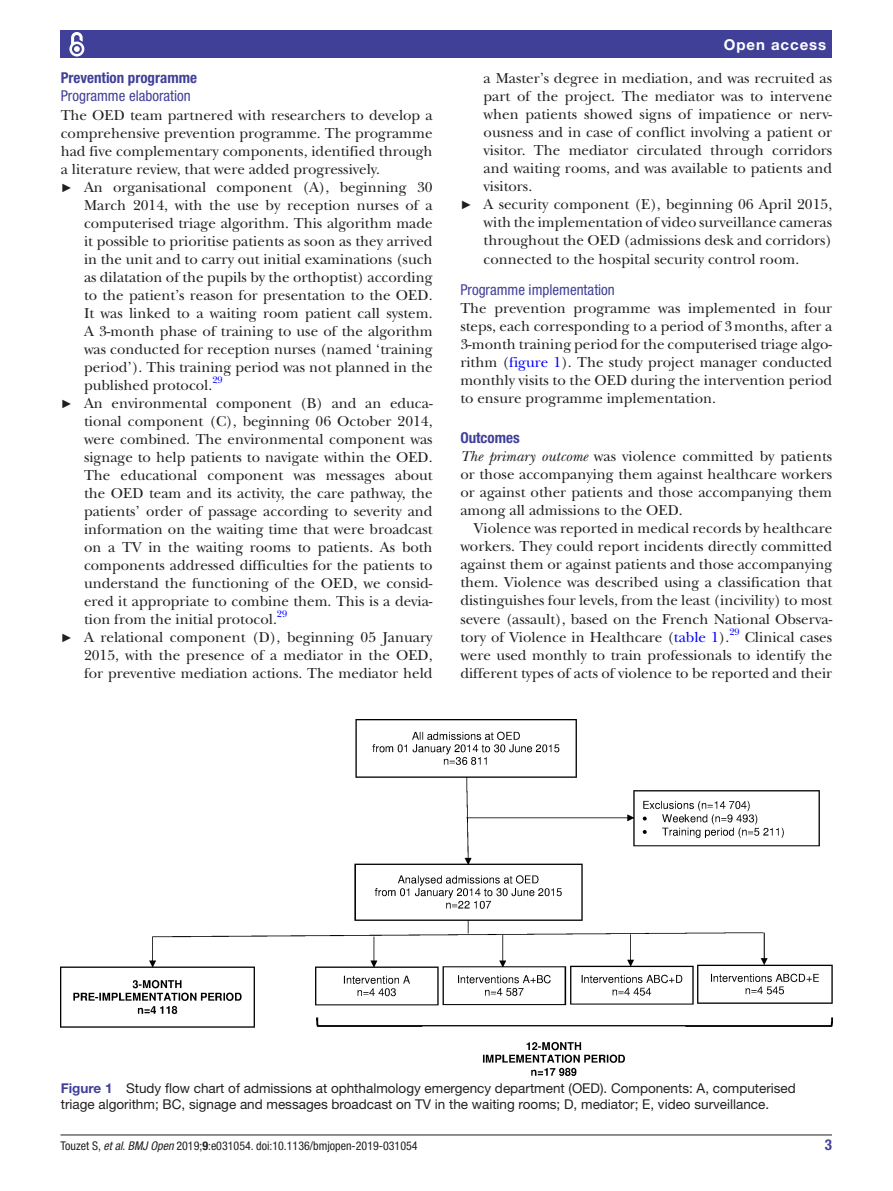
<style>
.page{position:relative;width:893px;height:1191px;background:#fff}
.page>*{position:absolute;margin:0;border:0;box-sizing:border-box;transform-origin:0 0}
.t1{font:15px/18px "New Baskerville";color:#231f20;text-align:justify}
.t2{font:condensed 15px "Helvetica Neue LT Std";color:#414099}
.t3{font:700 condensed 15px "Helvetica Neue LT Std";color:#414099}
.t4{font:700 15px "Helvetica Neue LT Std";letter-spacing:.065em;color:#fff}
.t5{font:13.5px/16.2px "Helvetica Neue LT Std";color:#231f20}
.t6{font:condensed 12px "Helvetica Neue LT Std";color:#231f20}
.t7{font:9.9px "New Baskerville";color:#00f}
.s1{font-family:"Arial";font-size:12px}
.s2{color:#00f}
.s3{font-style:italic}
.s4{font-weight:700;color:#414099}
.s5{font-weight:700}
</style>
<div class="page">
<hr style="left:61px;top:1134px;width:771px;height:1px;background:#231f20">
<div style="left:61px;top:31px;width:771px;height:27px;background:#414099"></div>
<svg style="left:69px;top:32px;width:16px;height:25px"></svg>
<img style="left:61px;top:719px;width:771px;height:356px">
<p class="t3" style="left:61px;top:69px;width:138px">Prevention programme</p>
<p class="t2" style="left:61px;top:87px;width:132px">Programme elaboration</p>
<p class="t1" style="left:61px;top:106px;width:373px">The OED team partnered with researchers to develop a</p>
<p class="t1" style="left:61px;top:124px;width:373px">comprehensive prevention programme. The programme</p>
<p class="t1" style="left:61px;top:142px;width:373px">had five complementary components, identified through</p>
<p class="t1" style="left:61px;top:160px;width:321px">a literature review, that were added progressively.</p>
<p class="t1" style="left:61px;top:178px;width:373px"><span class="s1">►</span> An organisational component (A), beginning 30</p>
<p class="t1" style="left:84px;top:196px;width:350px">March 2014, with the use by reception nurses of a</p>
<p class="t1" style="left:84px;top:214px;width:350px">computerised triage algorithm. This algorithm made</p>
<p class="t1" style="left:84px;top:232px;width:350px">it possible to prioritise patients as soon as they arrived</p>
<p class="t1" style="left:84px;top:250px;width:350px">in the unit and to carry out initial examinations (such</p>
<p class="t1" style="left:84px;top:268px;width:350px">as dilatation of the pupils by the orthoptist) according</p>
<p class="t1" style="left:84px;top:286px;width:350px">to the patient’s reason for presentation to the OED.</p>
<p class="t1" style="left:84px;top:304px;width:350px">It was linked to a waiting room patient call system.</p>
<p class="t1" style="left:84px;top:322px;width:350px">A 3-month phase of training to use of the algorithm</p>
<p class="t1" style="left:84px;top:340px;width:350px">was conducted for reception nurses (named ‘training</p>
<p class="t1" style="left:84px;top:358px;width:350px">period’). This training period was not planned in the</p>
<p class="t1" style="left:84px;top:376px;width:130px">published protocol.</p>
<p class="t7" style="left:212px;top:374px;width:12px">29</p>
<p class="t1" style="left:84px;top:394px;width:350px;text-indent:-23px"><span class="s1">►</span> An environmental component (B) and an educa&shy;tional component (C), beginning 06 October 2014, were combined. The environmental component was signage to help patients to navigate within the OED.<br>The educational component was messages about the OED team and its activity, the care pathway, the patients’ order of passage according to severity and information on the waiting time that were broadcast on a TV in the waiting rooms to patients. As both components addressed difficulties for the patients to understand the functioning of the OED, we consid&shy;ered it appropriate to combine them. This is a devia&shy;tion from the initial protocol.</p>
<p class="t7" style="left:277px;top:608px;width:12px">29</p>
<p class="t1" style="left:84px;top:628px;width:350px;text-indent:-23px"><span class="s1">►</span> A relational component (D), beginning 05 January 2015, with the presence of a mediator in the OED, for preventive mediation actions. The mediator held</p>
<p class="t4" style="left:724px;top:35px;width:104px">Open access</p>
<p class="t1" style="left:484px;top:69px;width:350px">a Master’s degree in mediation, and was recruited as</p>
<p class="t1" style="left:484px;top:87px;width:350px">part of the project. The mediator was to intervene</p>
<p class="t1" style="left:484px;top:105px;width:350px">when patients showed signs of impatience or nerv-</p>
<p class="t1" style="left:484px;top:123px;width:350px">ousness and in case of conflict involving a patient or</p>
<p class="t1" style="left:484px;top:141px;width:350px">visitor. The mediator circulated through corridors</p>
<p class="t1" style="left:484px;top:159px;width:350px">and waiting rooms, and was available to patients and</p>
<p class="t1" style="left:484px;top:177px;width:50px">visitors.</p>
<p class="t1" style="left:460px;top:196px;width:373px"><span class="s1">►</span> A security component (E), beginning 06 April 2015,</p>
<p class="t1" style="left:484px;top:214px;width:350px">with the implementation of video surveillance cameras</p>
<p class="t1" style="left:484px;top:232px;width:350px">throughout the OED (admissions desk and corridors)</p>
<p class="t1" style="left:484px;top:250px;width:317px">connected to the hospital security control room.</p>
<p class="t2" style="left:460px;top:281px;width:156px">Programme implementation</p>
<p class="t1" style="left:460px;top:299px;width:373px">The prevention programme was implemented in four steps, each corresponding to a period of 3months, after a 3-month training period for the computerised triage algo&shy;rithm (<span class="s2">figure 1</span>). The study project manager conducted monthly visits to the OED during the intervention period to ensure programme implementation.</p>
<p class="t3" style="left:460px;top:428px;width:61px">Outcomes</p>
<p class="t1" style="left:460px;top:447px;width:373px"><span class="s3">The primary outcome</span> was violence committed by patients or those accompanying them against healthcare workers or against other patients and those accompanying them among all admissions to the OED.</p>
<p class="t1" style="left:460px;top:519px;width:373px;text-indent:14px">Violence was reported in medical records by healthcare workers. They could report incidents directly committed against them or against patients and those accompanying them. Violence was described using a classification that distinguishes four levels, from the least (incivility) to most severe (assault), based on the French National Observa&shy;tory of Violence in Healthcare (<span class="s2">table 1</span>).<sup>29</sup> Clinical cases were used monthly to train professionals to identify the different types of acts of violence to be reported and their</p>
<p class="t5" style="left:61px;top:1080px;width:737px"><span class="s4">Figure 1</span> Study flow chart of admissions at ophthalmology emergency department (OED). Components: A, computerised triage algorithm; BC, signage and messages broadcast on TV in the waiting rooms; D, mediator; E, video surveillance.</p>
<p class="t6" style="left:61px;top:1138px;width:359px">Touzet S, <span class="s3">et al</span>. <span class="s3">BMJ Open</span> 2019;<span class="s5">9</span>:e031054. doi:10.1136/bmjopen-2019-031054</p>
<p class="t3" style="left:825px;top:1135px;width:9px">3</p>
</div>
